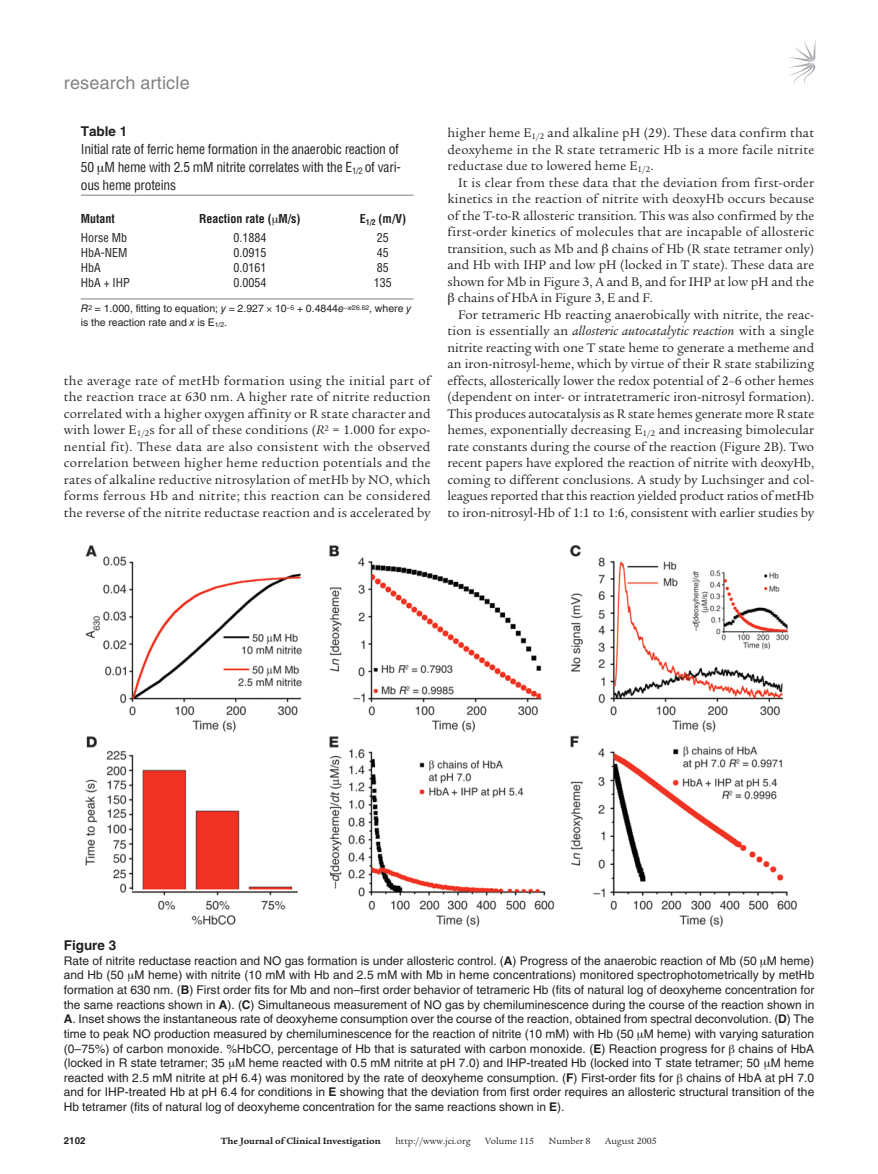
<style>
.page{position:relative;width:878px;height:1174px;background:#fff}
.page>*{position:absolute;margin:0;border:0;box-sizing:border-box;transform-origin:0 0}
.t1{font:18px "Helvetica LT Std";letter-spacing:.01em;color:#808285}
.t2{font:13.5px/16.5px "Legacy Serif Std";color:#231f20;text-align:justify}
.t3{font:condensed 13.5px/18px "Helvetica LT Std";letter-spacing:-.015em;color:#231f20}
.t4{font:italic 13.5px "Legacy Serif Std";letter-spacing:.01em;color:#231f20}
.t5{font:700 13.5px "Helvetica LT Std";color:#231f20}
.t6{font:12px/14.7px "Helvetica LT Std";color:#231f20;text-align:justify}
.t7{font:condensed 12px "Helvetica LT Std";color:#231f20}
.t8{font:700 condensed 12px "Helvetica LT Std";color:#231f20}
.t9{font:10.5px/13.2px "Helvetica LT Std";color:#231f20}
.t10{font:9.75px "Legacy Serif Std";color:#231f20}
.t11{font:700 9.75px "Legacy Serif Std";color:#231f20}
.t12{font:700 9.75px "Helvetica LT Std";color:#231f20}
.s1{font-style:italic}
.s2{font-style:normal}
.s3{font-weight:700}
</style>
<div class="page">
<svg style="left:789px;top:41px;width:26px;height:44px"></svg>
<hr style="left:81px;top:194px;width:332px;height:2px;background:#a8a9ad">
<hr style="left:81px;top:298px;width:332px;height:2px;background:#a8a9ad">
<img style="left:85px;top:545px;width:712px;height:382px">
<h1 class="t1" style="left:64px;top:72px;width:127px">research article</h1>
<p class="t5" style="left:81px;top:123px;width:48px">Table 1</p>
<p class="t3" style="left:81px;top:140px;width:321px">Initial rate of ferric heme formation in the anaerobic reaction of<br>50 M heme with 2.5 mM nitrite correlates with the E<sub>1/2</sub> of vari&shy;ous heme proteins</p>
<p class="t8" style="left:81px;top:211px;width:36px">Mutant</p>
<p class="t8" style="left:199px;top:211px;width:103px">Reaction rate ( M/s)</p>
<p class="t8" style="left:360px;top:211px;width:48px">E<sub>1/2</sub> (m/V)</p>
<p class="t7" style="left:81px;top:230px;width:48px">Horse Mb</p>
<p class="t7" style="left:233px;top:230px;width:34px">0.1884</p>
<p class="t7" style="left:377px;top:230px;width:13px">25</p>
<p class="t7" style="left:81px;top:245px;width:48px">HbA-NEM</p>
<p class="t7" style="left:233px;top:245px;width:34px">0.0915</p>
<p class="t7" style="left:377px;top:245px;width:13px">45</p>
<p class="t7" style="left:81px;top:260px;width:22px">HbA</p>
<p class="t7" style="left:233px;top:260px;width:34px">0.0161</p>
<p class="t7" style="left:377px;top:260px;width:13px">85</p>
<p class="t7" style="left:81px;top:275px;width:51px">HbA + IHP</p>
<p class="t7" style="left:233px;top:275px;width:34px">0.0054</p>
<p class="t7" style="left:374px;top:275px;width:19px">135</p>
<p class="t9" style="left:81px;top:302px;width:332px"><span class="s1">R</span><sup>2</sup> = 1.000, fitting to equation; <span class="s1">y</span> = 2.927 10<sup>–5</sup> + 0.4844<span class="s1">e</span><sup>–</sup><sup>x</sup><sup>⁄</sup><sup>26.62</sup>, where <span class="s1">y </span>is the reaction rate and <span class="s1">x</span> is E<sub>1/2</sub>.</p>
<p class="t2" style="left:64px;top:372px;width:368px">the average rate of metHb formation using the initial part of the reaction trace at 630 nm. A higher rate of nitrite reduction correlated with a higher oxygen affinity or R state character and with lower E<sub>1/2</sub>s for all of these conditions (<span class="s1">R</span><sup>2</sup> = 1.000 for expo&shy;nential fit). These data are also consistent with the observed correlation between higher heme reduction potentials and the rates of alkaline reductive nitrosylation of metHb by NO, which forms ferrous Hb and nitrite; this reaction can be considered the reverse of the nitrite reductase reaction and is accelerated by</p>
<p class="t2" style="left:447px;top:125px;width:368px">higher heme E<sub>1/2</sub> and alkaline pH (29). These data confirm that deoxyheme in the R state tetrameric Hb is a more facile nitrite reductase due to lowered heme E<sub>1/2</sub>.</p>
<p class="t2" style="left:458px;top:174px;width:357px">It is clear from these data that the deviation from first-order</p>
<p class="t2" style="left:447px;top:191px;width:368px">kinetics in the reaction of nitrite with deoxyHb occurs because</p>
<p class="t2" style="left:447px;top:207px;width:368px">of the T-to-R allosteric transition. This was also confirmed by the</p>
<p class="t2" style="left:447px;top:224px;width:368px">first-order kinetics of molecules that are incapable of allosteric</p>
<p class="t2" style="left:447px;top:240px;width:368px">transition, such as Mb and chains of Hb (R state tetramer only)</p>
<p class="t2" style="left:447px;top:257px;width:368px">and Hb with IHP and low pH (locked in T state). These data are</p>
<p class="t2" style="left:447px;top:273px;width:368px">shown for Mb in Figure 3, A and B, and for IHP at low pH and the</p>
<p class="t2" style="left:457px;top:290px;width:196px">chains of HbA in Figure 3, E and F.</p>
<p class="t2" style="left:458px;top:306px;width:357px">For tetrameric Hb reacting anaerobically with nitrite, the reac-</p>
<p class="t4" style="left:447px;top:323px;width:368px"><span class="s2">tion is essentially an</span> allosteric autocatalytic reaction <span class="s2">with a single</span></p>
<p class="t2" style="left:447px;top:339px;width:368px">nitrite reacting with one T state heme to generate a metheme and</p>
<p class="t2" style="left:447px;top:356px;width:368px">an iron-nitrosyl-heme, which by virtue of their R state stabilizing</p>
<p class="t2" style="left:447px;top:372px;width:368px">effects, allosterically lower the redox potential of 2–6 other hemes</p>
<p class="t2" style="left:447px;top:389px;width:368px">(dependent on inter- or intratetrameric iron-nitrosyl formation).</p>
<p class="t2" style="left:447px;top:405px;width:368px">This produces autocatalysis as R state hemes generate more R state</p>
<p class="t2" style="left:447px;top:422px;width:368px">hemes, exponentially decreasing E<sub>1/2</sub> and increasing bimolecular</p>
<p class="t2" style="left:447px;top:438px;width:368px">rate constants during the course of the reaction (Figure 2B). Two</p>
<p class="t2" style="left:447px;top:455px;width:368px">recent papers have explored the reaction of nitrite with deoxyHb,</p>
<p class="t2" style="left:447px;top:471px;width:368px">coming to different conclusions. A study by Luchsinger and col-</p>
<p class="t2" style="left:447px;top:488px;width:368px">leagues reported that this reaction yielded product ratios of metHb</p>
<p class="t2" style="left:447px;top:504px;width:368px">to iron-nitrosyl-Hb of 1:1 to 1:6, consistent with earlier studies by</p>
<p class="t5" style="left:64px;top:937px;width:54px">Figure 3</p>
<p class="t6" style="left:64px;top:953px;width:752px">Rate of nitrite reductase reaction and NO gas formation is under allosteric control. (<span class="s3">A</span>) Progress of the anaerobic reaction of Mb (50 M heme) and Hb (50 M heme) with nitrite (10 mM with Hb and 2.5 mM with Mb in heme concentrations) monitored spectrophotometrically by metHb formation at 630 nm. (<span class="s3">B</span>) First order fits for Mb and non–first order behavior of tetrameric Hb (fits of natural log of deoxyheme concentration for the same reactions shown in <span class="s3">A</span>). (<span class="s3">C</span>) Simultaneous measurement of NO gas by chemiluminescence during the course of the reaction shown in <span class="s3">A</span>. Inset shows the instantaneous rate of deoxyheme consumption over the course of the reaction, obtained from spectral deconvolution. (<span class="s3">D</span>) The time to peak NO production measured by chemiluminescence for the reaction of nitrite (10 mM) with Hb (50 M heme) with varying saturation (0–75%) of carbon monoxide. %HbCO, percentage of Hb that is saturated with carbon monoxide. (<span class="s3">E</span>) Reaction progress for chains of HbA (locked in R state tetramer; 35 M heme reacted with 0.5 mM nitrite at pH 7.0) and IHP-treated Hb (locked into T state tetramer; 50 M heme reacted with 2.5 mM nitrite at pH 6.4) was monitored by the rate of deoxyheme consumption. (<span class="s3">F</span>) First-order fits for chains of HbA at pH 7.0 and for IHP-treated Hb at pH 6.4 for conditions in <span class="s3">E</span> showing that the deviation from first order requires an allosteric structural transition of the Hb tetramer (fits of natural log of deoxyheme concentration for the same reactions shown in <span class="s3">E</span>).</p>
<p class="t12" style="left:64px;top:1134px;width:23px">2102</p>
<p class="t11" style="left:221px;top:1135px;width:161px">The Journal of Clinical Investigation</p>
<p class="t10" style="left:395px;top:1135px;width:77px">http://www.jci.org</p>
<p class="t10" style="left:485px;top:1135px;width:50px">Volume 115</p>
<p class="t10" style="left:549px;top:1135px;width:43px">Number 8</p>
<p class="t10" style="left:605px;top:1135px;width:53px">August 2005</p>
</div>
